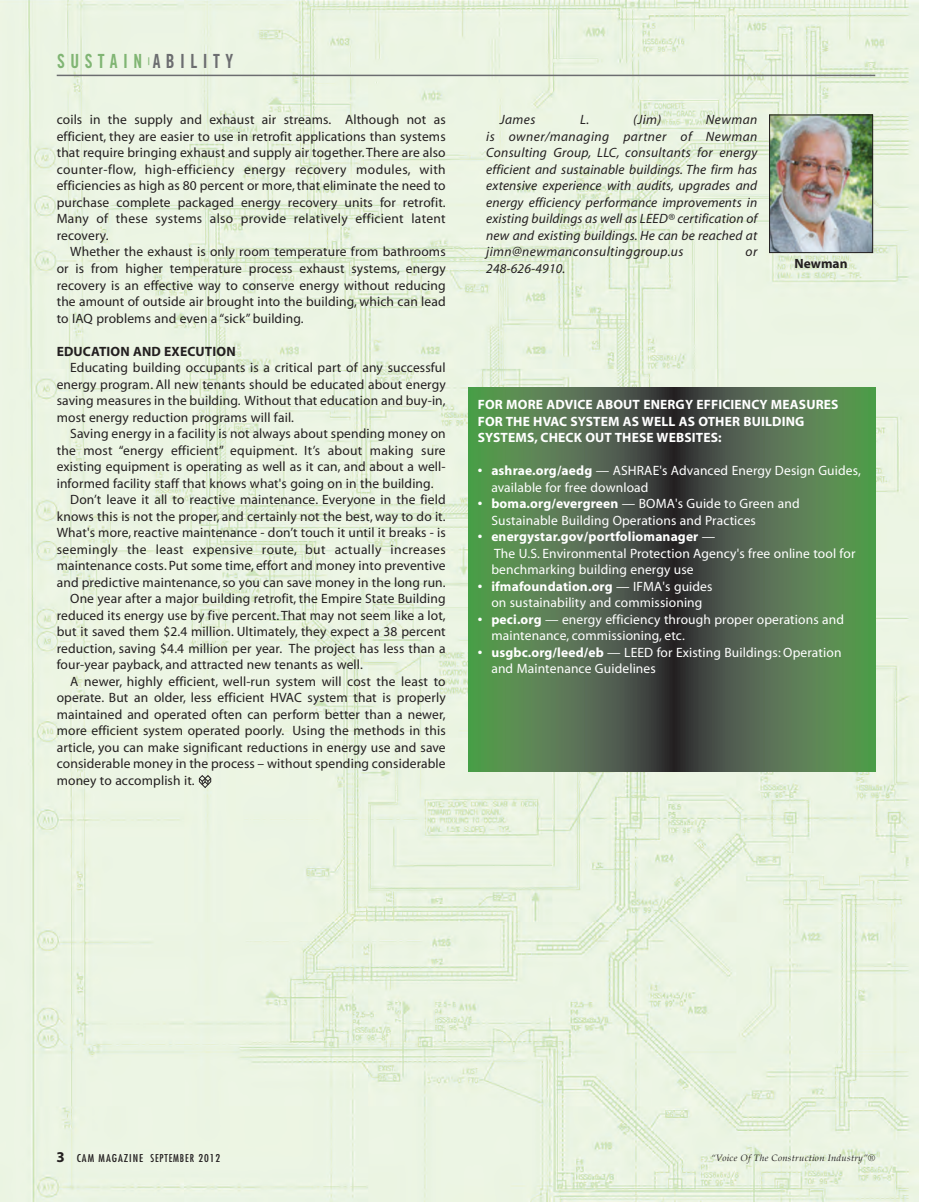
<style>
.page{position:relative;width:932px;height:1202px;background:#fff}
.page>*{position:absolute;margin:0;border:0;box-sizing:border-box;transform-origin:0 0}
.t1{font:19.5px "Trade Gothic Bold Cond Twenty";letter-spacing:.31em;color:#80b573;scale:.9 1}
.t2{font:13.5px/16.5px "Myriad";letter-spacing:.01em;color:#231f20;text-align:justify}
.t3{font:13.5px/16.5px "Myriad";letter-spacing:.01em;color:#fff}
.t4{font:italic 13.5px/16.5px "Myriad";letter-spacing:.03em;color:#231f20;text-align:justify}
.t5{font:700 13.5px/16.5px "Myriad";letter-spacing:.01em;color:#fff}
.t6{font:13.5px "Myriad";letter-spacing:.03em;color:#231f20}
.t7{font:700 13.5px "Myriad";letter-spacing:.01em;color:#231f20}
.t8{font:italic 13.5px "Myriad";letter-spacing:.01em;color:#231f20}
.t9{font:700 13.35px "Myriad";color:#231f20}
.t10{font:condensed 10.5px "Futura";letter-spacing:.08em;color:#231f20;scale:1.1 1}
.t11{font:italic 9px "Palatino";letter-spacing:.025em;color:#231f20;scale:1.05 1}
.s1{color:#6c6d70}
.s2{font-weight:700}
.s3{font-family:"Myriad";font-weight:700;font-stretch:normal;font-size:15px}
</style>
<div class="page">
<img style="left:0;top:0;width:918px;height:1202px">
<hr style="left:57px;top:75px;width:818px;height:1px;background:#6c6d70">
<img style="left:771px;top:117px;width:99px;height:134px">
<div style="left:769px;top:115px;width:103px;height:138px;border:1px solid #231f20"></div>
<svg style="left:469px;top:387px;width:406px;height:384px;background:#506e4c"></svg>
<svg style="left:199px;top:775px;width:12px;height:13px"></svg>
<h1 class="t1" style="left:57px;top:54px;width:197px">SUSTAIN <sup>|</sup><span class="s1">ABILITY</span></h1>
<p class="t2" style="left:57px;top:113px;width:390px">coils in the supply and exhaust air streams. Although not as efficient, they are easier to use in retrofit applications than systems that require bringing exhaust and supply air together.There are also counter-flow, high-efficiency energy recovery modules, with efficiencies as high as 80 percent or more,that eliminate the need to purchase complete packaged energy recovery units for retrofit.<br>Many of these systems also provide relatively efficient latent recovery.</p>
<p class="t2" style="left:57px;top:245px;width:390px;text-indent:14px">Whether the exhaust is only room temperature from bathrooms or is from higher temperature process exhaust systems, energy recovery is an effective way to conserve energy without reducing the amount of outside air brought into the building, which can lead to IAQ problems and even a “sick” building.</p>
<p class="t7" style="left:57px;top:346px;width:180px">EDUCATION AND EXECUTION</p>
<p class="t2" style="left:57px;top:360px;width:390px;text-indent:14px">Educating building occupants is a critical part of any successful energy program. All new tenants should be educated about energy saving measures in the building. Without that education and buy-in, most energy reduction programs will fail.</p>
<p class="t2" style="left:70px;top:426px;width:377px">Saving energy in a facility is not always about spending money on</p>
<p class="t2" style="left:57px;top:443px;width:390px">the most “energy efficient” equipment. It’s about making sure</p>
<p class="t2" style="left:57px;top:459px;width:390px">existing equipment is operating as well as it can, and about a well-</p>
<p class="t2" style="left:57px;top:476px;width:378px">informed facility staff that knows what's going on in the building.</p>
<p class="t2" style="left:70px;top:492px;width:377px">Don’t leave it all to reactive maintenance. Everyone in the field</p>
<p class="t2" style="left:57px;top:509px;width:390px">knows this is not the proper, and certainly not the best, way to do it.</p>
<p class="t2" style="left:57px;top:525px;width:390px">What's more, reactive maintenance - don’t touch it until it breaks - is</p>
<p class="t6" style="left:57px;top:544px;width:390px">seemingly the least expensive route, but actually increases</p>
<p class="t2" style="left:57px;top:558px;width:390px">maintenance costs. Put some time, effort and money into preventive</p>
<p class="t2" style="left:57px;top:575px;width:390px">and predictive maintenance,so you can save money in the long run.</p>
<p class="t2" style="left:70px;top:591px;width:377px">One year after a major building retrofit, the Empire State Building</p>
<p class="t2" style="left:57px;top:608px;width:390px">reduced its energy use by five percent. That may not seem like a lot,</p>
<p class="t2" style="left:57px;top:624px;width:390px">but it saved them $2.4 million. Ultimately, they expect a 38 percent</p>
<p class="t2" style="left:57px;top:641px;width:390px">reduction, saving $4.4 million per year. The project has less than a</p>
<p class="t2" style="left:57px;top:657px;width:308px">four-year payback, and attracted new tenants as well.</p>
<p class="t2" style="left:70px;top:674px;width:377px">A newer, highly efficient, well-run system will cost the least to</p>
<p class="t2" style="left:57px;top:690px;width:390px">operate. But an older, less efficient HVAC system that is properly</p>
<p class="t2" style="left:57px;top:707px;width:390px">maintained and operated often can perform better than a newer,</p>
<p class="t2" style="left:57px;top:723px;width:390px">more efficient system operated poorly. Using the methods in this</p>
<p class="t2" style="left:57px;top:740px;width:390px">article, you can make significant reductions in energy use and save</p>
<p class="t2" style="left:57px;top:756px;width:390px">considerable money in the process – without spending considerable</p>
<p class="t2" style="left:57px;top:773px;width:139px">money to accomplish it.</p>
<p class="t4" style="left:500px;top:113px;width:37px">James</p>
<p class="t4" style="left:580px;top:113px;width:11px">L.</p>
<p class="t4" style="left:633px;top:113px;width:30px">(Jim)</p>
<p class="t4" style="left:486px;top:113px;width:272px;text-indent:220px">Newman is owner/managing partner of Newman Consulting Group, LLC, consultants for energy efficient and sustainable buildings. The firm has extensive experience with audits, upgrades and energy efficiency performance improvements in existing buildings as well as LEED® certification of new and existing buildings. He can be reached at jimn@newmanconsultinggroup.us</p>
<p class="t4" style="left:745px;top:245px;width:13px">or</p>
<p class="t8" style="left:486px;top:263px;width:81px">248-626-4910.</p>
<p class="t9" style="left:794px;top:259px;width:54px">Newman</p>
<p class="t5" style="left:478px;top:397px;width:362px">FOR MORE ADVICE ABOUT ENERGY EFFICIENCY MEASURES<br>FOR THE HVAC SYSTEM AS WELL AS OTHER BUILDING<br>SYSTEMS, CHECK OUT THESE WEBSITES:</p>
<p class="t3" style="left:491px;top:463px;width:371px;text-indent:-13px"><span class="s2">• ashrae.org/aedg</span> — ASHRAE's Advanced Energy Design Guides, available for free download</p>
<p class="t3" style="left:491px;top:496px;width:310px;text-indent:-14px"><span class="s2">• boma.org/evergreen</span> — BOMA's Guide to Green and<br>Sustainable Building Operations and Practices</p>
<p class="t3" style="left:491px;top:529px;width:365px;text-indent:-13px"><span class="s2">• energystar.gov/portfoliomanager</span> —<br>The U.S. Environmental Protection Agency's free online tool for benchmarking building energy use</p>
<p class="t3" style="left:478px;top:579px;width:236px;text-align:center"><span class="s2">• ifmafoundation.org</span> — IFMA's guides on sustainability and commissioning</p>
<p class="t3" style="left:491px;top:612px;width:354px;text-indent:-13px"><span class="s2">• peci.org</span> — energy efficiency through proper operations and maintenance, commissioning, etc.</p>
<p class="t3" style="left:491px;top:645px;width:351px;text-indent:-13px"><span class="s2">• usgbc.org/leed/eb</span> — LEED for Existing Buildings: Operation and Maintenance Guidelines</p>
<p class="t10" style="left:56px;top:1153px;width:150px"><span class="s3">3</span> CAM MAGAZINE SEPTEMBER 2012</p>
<p class="t11" style="left:711px;top:1154px;width:158px">“Voice Of The Construction Industry”®</p>
</div>
